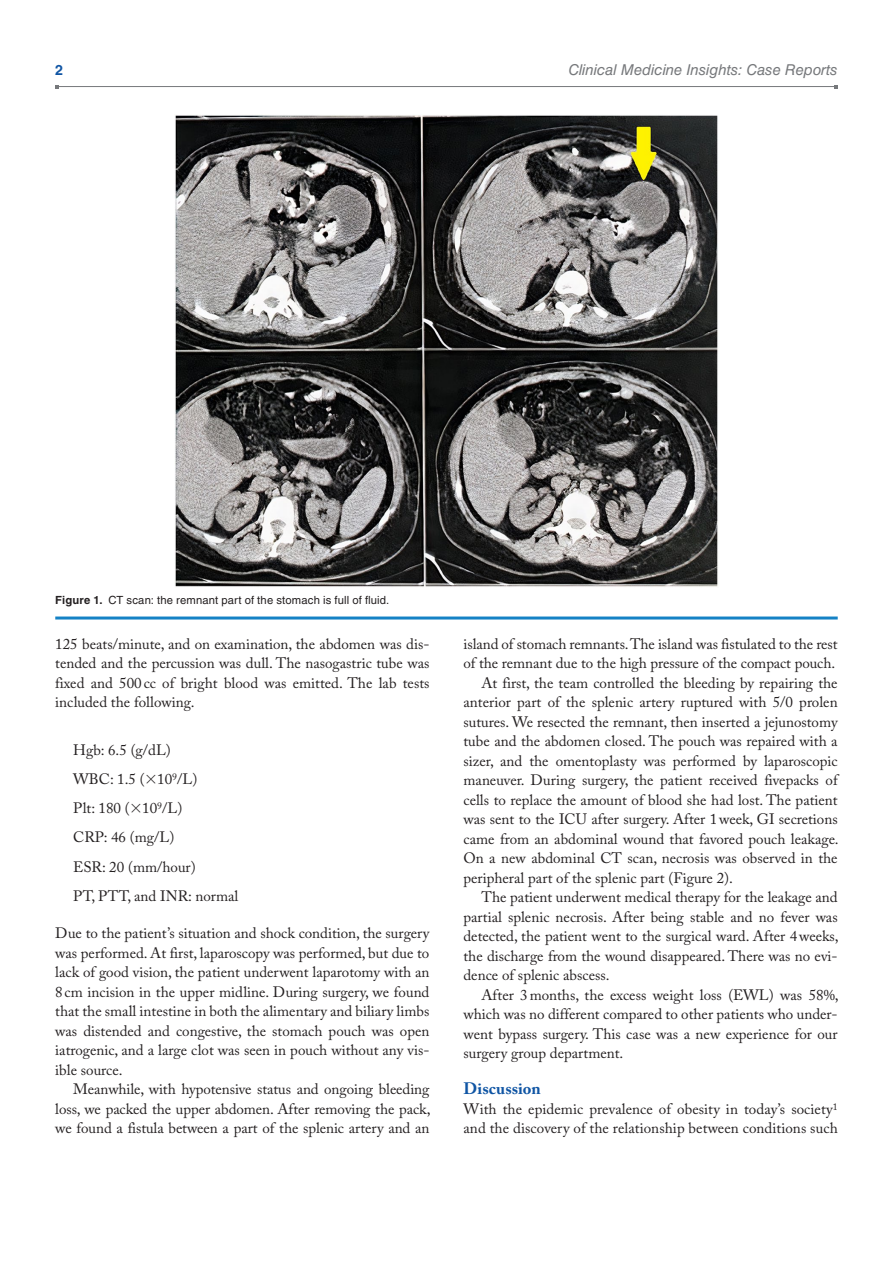
<style>
.page{position:relative;width:893px;height:1263px;background:#fff}
.page>*{position:absolute;margin:0;border:0;box-sizing:border-box;transform-origin:0 0}
.t1{font:700 16.5px "Adobe Caslon Pro";letter-spacing:.005em;color:#1055a4}
.t2{font:15px/19.5px "Adobe Caslon Pro";color:#231f20;text-align:justify}
.t3{font:italic 15px "Helvetica LT Std";letter-spacing:-.005em;color:#76787b}
.t4{font:700 14.25px "Helvetica LT Std";color:#1055a4}
.t5{font:11.25px "Helvetica LT Std";letter-spacing:.015em;color:#231f20}
.s1{font-weight:700}
</style>
<div class="page">
<hr style="left:57px;top:86px;width:779px;height:1px;background:#76787b">
<hr style="left:55px;top:616px;width:783px;height:3px;background:#1582c5">
<img style="left:175px;top:115px;width:543px;height:472px">
<p class="t4" style="left:55px;top:61px;width:9px">2</p>
<p class="t3" style="left:568px;top:61px;width:271px">Clinical Medicine Insights: Case Reports</p>
<p class="t5" style="left:55px;top:593px;width:336px"><span class="s1">Figure 1.</span> CT scan: the remnant part of the stomach is full of fluid.</p>
<p class="t2" style="left:55px;top:634px;width:376px">125 beats/minute, and on examination, the abdomen was dis&shy;tended and the percussion was dull. The nasogastric tube was fixed and 500 cc of bright blood was emitted. The lab tests included the following.</p>
<p class="t2" style="left:73px;top:735px;width:167px;line-height:29.2px;text-align:left">Hgb: 6.5 (g/dL)<br>WBC: 1.5 ( 10<sup>9</sup>/L)<br>Plt: 180 ( 10<sup>9</sup>/L)<br>CRP: 46 (mg/L)<br>ESR: 20 (mm/hour)<br>PT, PTT, and INR: normal</p>
<p class="t2" style="left:55px;top:923px;width:376px">Due to the patient’s situation and shock condition, the surgery was performed. At first, laparoscopy was performed, but due to lack of good vision, the patient underwent laparotomy with an 8cm incision in the upper midline. During surgery, we found that the small intestine in both the alimentary and biliary limbs was distended and congestive, the stomach pouch was open iatrogenic, and a large clot was seen in pouch without any vis&shy;ible source.</p>
<p class="t2" style="left:55px;top:1079px;width:377px;text-indent:18px">Meanwhile, with hypotensive status and ongoing bleeding loss, we packed the upper abdomen. After removing the pack, we found a fistula between a part of the splenic artery and an</p>
<p class="t2" style="left:463px;top:634px;width:376px">island of stomach remnants. The island was fistulated to the rest</p>
<p class="t2" style="left:463px;top:653px;width:373px">of the remnant due to the high pressure of the compact pouch.</p>
<p class="t2" style="left:481px;top:673px;width:358px">At first, the team controlled the bleeding by repairing the</p>
<p class="t2" style="left:463px;top:692px;width:376px">anterior part of the splenic artery ruptured with 5/0 prolen</p>
<p class="t2" style="left:463px;top:712px;width:376px">sutures. We resected the remnant, then inserted a jejunostomy</p>
<p class="t2" style="left:463px;top:731px;width:376px">tube and the abdomen closed. The pouch was repaired with a</p>
<p class="t2" style="left:463px;top:751px;width:376px">sizer, and the omentoplasty was performed by laparoscopic</p>
<p class="t2" style="left:463px;top:770px;width:376px">maneuver. During surgery, the patient received fivepacks of</p>
<p class="t2" style="left:463px;top:790px;width:376px">cells to replace the amount of blood she had lost. The patient</p>
<p class="t2" style="left:463px;top:809px;width:376px">was sent to the ICU after surgery. After 1week, GI secretions</p>
<p class="t2" style="left:463px;top:829px;width:377px">came from an abdominal wound that favored pouch leakage.</p>
<p class="t2" style="left:463px;top:848px;width:376px">On a new abdominal CT scan, necrosis was observed in the</p>
<p class="t2" style="left:463px;top:868px;width:271px">peripheral part of the splenic part (Figure 2).</p>
<p class="t2" style="left:481px;top:887px;width:358px">The patient underwent medical therapy for the leakage and</p>
<p class="t2" style="left:463px;top:907px;width:376px">partial splenic necrosis. After being stable and no fever was</p>
<p class="t2" style="left:463px;top:926px;width:377px">detected, the patient went to the surgical ward. After 4weeks,</p>
<p class="t2" style="left:463px;top:946px;width:376px">the discharge from the wound disappeared. There was no evi-</p>
<p class="t2" style="left:463px;top:965px;width:148px">dence of splenic abscess.</p>
<p class="t2" style="left:481px;top:985px;width:359px">After 3months, the excess weight loss (EWL) was 58%,</p>
<p class="t2" style="left:463px;top:1004px;width:376px">which was no different compared to other patients who under-</p>
<p class="t2" style="left:463px;top:1024px;width:376px">went bypass surgery. This case was a new experience for our</p>
<p class="t2" style="left:463px;top:1043px;width:161px">surgery group department.</p>
<p class="t1" style="left:463px;top:1079px;width:79px">Discussion</p>
<p class="t2" style="left:463px;top:1099px;width:376px">With the epidemic prevalence of obesity in today’s society<sup>1 </sup>and the discovery of the relationship between conditions such</p>
</div>
